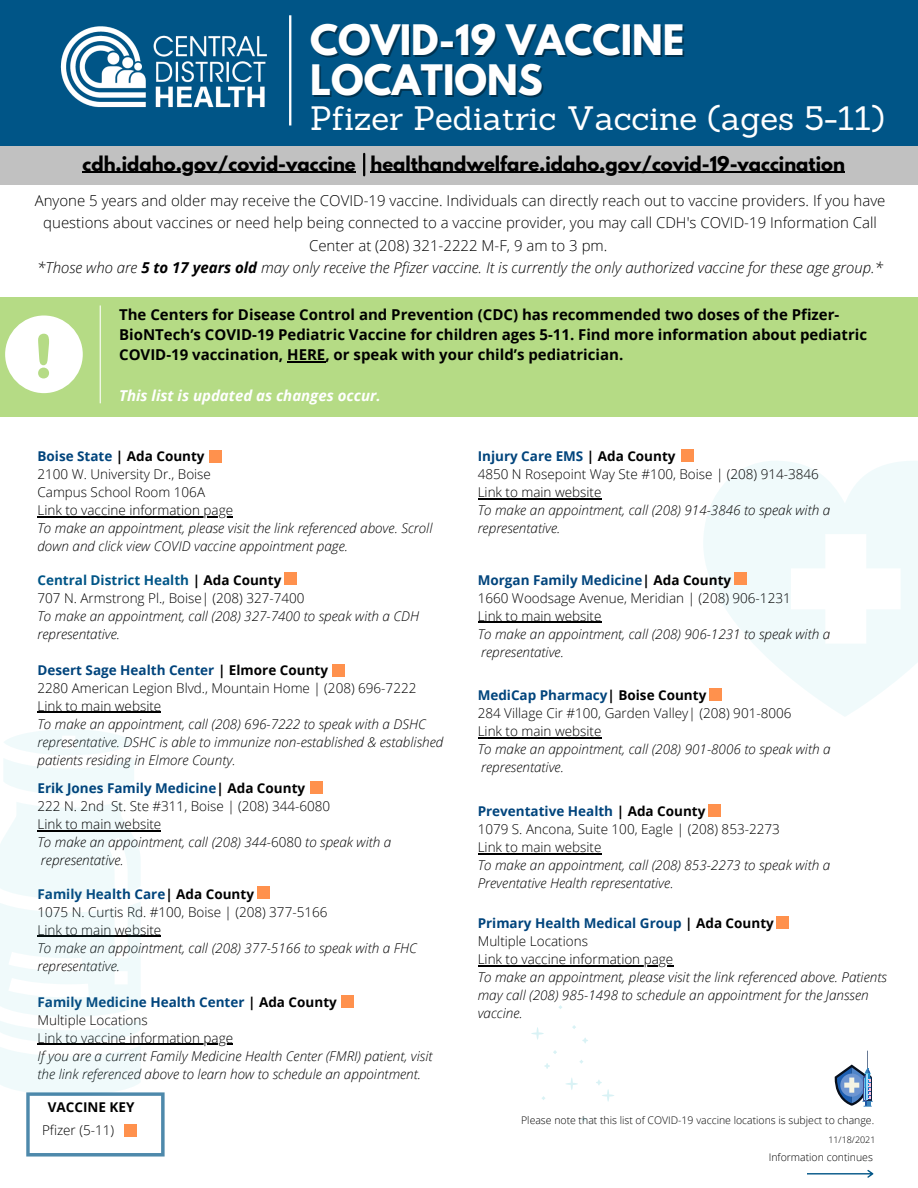
<style>
.page{position:relative;width:918px;height:1188px;background:#fff}
.page>*{position:absolute;margin:0;border:0;box-sizing:border-box;transform-origin:0 0}
.t1{font:700 37.2px "League Spartan";color:#fff}
.t2{font:33px "Sanchez";color:#fff}
.t3{font:700 18px "League Spartan";color:#000}
.t4{font:300 15px/22.5px "Open Sans";color:#000;text-align:center}
.t5{font:700 15px/20.2px "Open Sans";color:#000}
.t6{font:italic 300 15px "Open Sans";color:#000}
.t7{font:italic 700 15px "Open Sans";color:#fff}
.t8{font:italic 300 13.5px/18px "Open Sans";color:#000}
.t9{font:300 13.5px "Open Sans";color:#000}
.t10{font:700 13.5px "Open Sans";color:#00447c}
.t11{font:700 13.5px "Open Sans";color:#005587}
.t12{font:700 13.5px "Open Sans";color:#000}
.t13{font:300 10.5px "Open Sans";color:#000}
.t14{font:300 9px "Open Sans";color:#000}
.s1{font-weight:700}
.s2{color:#000}
.s3{font-style:normal}
.s4{font-style:italic;color:#000}
</style>
<div class="page">
<div style="left:0;top:109px;width:918px;height:76px;background:#c1c1c1"></div>
<div style="left:0;top:0;width:918px;height:145px;background:#005587"></div>
<img style="left:60px;top:26px;width:207px;height:82px">
<svg style="left:289px;top:15px;width:2px;height:110px"></svg>
<svg style="left:703px;top:461px;width:215px;height:255px;fill:#f0fafb"></svg>
<svg style="left:791px;top:534px;width:110px;height:110px"></svg>
<hr style="left:37px;top:712px;width:124px;height:1px;background:#000">
<hr style="left:37px;top:517px;width:196px;height:1px;background:#000">
<svg style="left:531px;top:1027px;width:13px;height:13px"></svg>
<svg style="left:566px;top:1078px;width:12px;height:12px"></svg>
<svg style="left:596px;top:1080px;width:18px;height:22px"></svg>
<svg style="left:582px;top:1038px;width:6px;height:5px"></svg>
<svg style="left:544px;top:1063px;width:6px;height:6px"></svg>
<svg style="left:581px;top:1116px;width:6px;height:6px"></svg>
<svg style="left:572px;top:1025px;width:4px;height:4px"></svg>
<svg style="left:553px;top:1050px;width:4px;height:4px"></svg>
<hr style="left:83px;top:172px;width:273px;height:1px;background:#000">
<hr style="left:370px;top:172px;width:475px;height:1px;background:#000">
<hr style="left:363px;top:154px;width:2px;height:21px;background:#000">
<svg style="left:835px;top:1050px;width:38px;height:57px"></svg>
<div style="left:0;top:298px;width:918px;height:119px;background:#b5db85"></div>
<svg style="left:100px;top:305px;width:1px;height:98px"></svg>
<svg style="left:5px;top:316px;width:78px;height:77px"></svg>
<hr style="left:287px;top:361px;width:38px;height:1px;background:#000">
<hr style="left:37px;top:1044px;width:196px;height:1px;background:#000">
<div style="left:341px;top:995px;width:12px;height:13px;background:#ff914d"></div>
<div style="left:258px;top:886px;width:12px;height:13px;background:#ff914d"></div>
<svg style="left:4px;top:729px;width:130px;height:65px"></svg>
<svg style="left:0;top:802px;width:165px;height:355px"></svg>
<div style="left:125px;top:1124px;width:12px;height:13px;background:#ff914d"></div>
<div style="left:332px;top:664px;width:12px;height:12px;background:#ff914d"></div>
<div style="left:284px;top:573px;width:13px;height:12px;background:#ff914d"></div>
<div style="left:209px;top:450px;width:13px;height:12px;background:#ff914d"></div>
<hr style="left:478px;top:965px;width:196px;height:1px;background:#000">
<div style="left:777px;top:916px;width:12px;height:12px;background:#ff914d"></div>
<hr style="left:37px;top:830px;width:124px;height:1px;background:#000">
<div style="left:310px;top:781px;width:12px;height:12px;background:#ff914d"></div>
<hr style="left:478px;top:499px;width:124px;height:1px;background:#000">
<div style="left:681px;top:449px;width:12px;height:13px;background:#ff914d"></div>
<svg style="left:807px;top:1170px;width:66px;height:8px"></svg>
<hr style="left:478px;top:853px;width:124px;height:1px;background:#000">
<div style="left:709px;top:804px;width:12px;height:12px;background:#ff914d"></div>
<hr style="left:478px;top:622px;width:124px;height:1px;background:#000">
<div style="left:734px;top:573px;width:12px;height:12px;background:#ff914d"></div>
<hr style="left:478px;top:737px;width:124px;height:1px;background:#000">
<div style="left:709px;top:688px;width:13px;height:12px;background:#ff914d"></div>
<p class="t1" style="left:310px;top:22px;width:376px">COVID-19 VACCINE</p>
<p class="t1" style="left:310px;top:61px;width:234px">LOCATIONS</p>
<p class="t2" style="left:310px;top:97px;width:576px">Pfizer Pediatric Vaccine (ages 5-11)</p>
<p class="t3" style="left:83px;top:154px;width:764px">cdh.idaho.gov/covid-vaccine healthandwelfare.idaho.gov/covid-19-vaccination</p>
<p class="t4" style="left:35px;top:189px;width:852px">Anyone 5 years and older may receive the COVID-19 vaccine. Individuals can directly reach out to vaccine providers. If you have questions about vaccines or need help being connected to a vaccine provider, you may call CDH's COVID-19 Information Call<br>Center at (208) 321-2222 M-F, 9 am to 3 pm.</p>
<p class="t6" style="left:37px;top:257px;width:847px">*Those who are <span class="s1">5 to 17 years old</span> may only receive the Pfizer vaccine. It is currently the only authorized vaccine for these age group.*</p>
<p class="t5" style="left:119px;top:304px;width:750px">The Centers for Disease Control and Prevention (CDC) has recommended two doses of the Pfizer-<br>BioNTech’s COVID-19 Pediatric Vaccine for children ages 5-11. Find more information about pediatric<br>COVID-19 vaccination, HERE, or speak with your child’s pediatrician.</p>
<p class="t7" style="left:119px;top:385px;width:263px">This list is updated as changes occur.</p>
<p class="t10" style="left:37px;top:447px;width:169px">Boise State <span class="s2">| Ada County</span></p>
<p class="t9" style="left:37px;top:465px;width:175px">2100 W. University Dr., Boise</p>
<p class="t9" style="left:37px;top:483px;width:169px">Campus School Room 106A</p>
<p class="t9" style="left:37px;top:501px;width:197px">Link to vaccine information page</p>
<p class="t8" style="left:37px;top:519px;width:397px">To make an appointment, please visit the link referenced above. Scroll down and click view COVID vaccine appointment page.</p>
<p class="t11" style="left:37px;top:570px;width:245px">Central District Health <span class="s2">| Ada County</span></p>
<p class="t9" style="left:37px;top:588px;width:269px">707 N. Armstrong Pl., Boise| (208) 327-7400</p>
<p class="t8" style="left:37px;top:606px;width:383px">To make an appointment, call (208) 327-7400 to speak with a CDH representative.</p>
<p class="t10" style="left:37px;top:660px;width:292px">Desert Sage Health Center <span class="s2">| Elmore County</span></p>
<p class="t9" style="left:37px;top:678px;width:380px">2280 American Legion Blvd., Mountain Home | (208) 696-7222</p>
<p class="t9" style="left:37px;top:696px;width:125px">Link to main website</p>
<p class="t8" style="left:37px;top:714px;width:407px">To make an appointment, call (208) 696-7222 to speak with a DSHC representative. DSHC is able to immunize non-established &amp; established patients residing in Elmore County.</p>
<p class="t10" style="left:37px;top:779px;width:269px">Erik Jones Family Medicine<span class="s2">| Ada County</span></p>
<p class="t9" style="left:37px;top:797px;width:294px">222 N. 2nd St. Ste #311, Boise | (208) 344-6080</p>
<p class="t9" style="left:37px;top:815px;width:125px">Link to main website</p>
<p class="t8" style="left:37px;top:833px;width:355px">To make an appointment, call (208) 344-<span class="s3">6080</span> to speak with a representative.</p>
<p class="t10" style="left:37px;top:884px;width:218px">Family Health Care<span class="s2">| Ada County</span></p>
<p class="t9" style="left:37px;top:902px;width:292px">1075 N. Curtis Rd. #100, Boise | (208) 377-5166</p>
<p class="t9" style="left:37px;top:920px;width:125px">Link to main website</p>
<p class="t8" style="left:37px;top:938px;width:381px">To make an appointment, call (208) 377-5166 to speak with a FHC representative.</p>
<p class="t10" style="left:37px;top:992px;width:301px">Family Medicine Health Center <span class="s2">| Ada County</span></p>
<p class="t9" style="left:37px;top:1010px;width:112px">Multiple Locations</p>
<p class="t9" style="left:37px;top:1028px;width:197px">Link to vaccine information page</p>
<p class="t8" style="left:37px;top:1046px;width:397px">If you are a current Family Medicine Health Center (FMRI) patient, visit the link referenced above to learn how to schedule an appointment.</p>
<p class="t12" style="left:48px;top:1097px;width:88px">VACCINE KEY</p>
<p class="t9" style="left:42px;top:1121px;width:74px">Pfizer (5-11)</p>
<p class="t10" style="left:478px;top:447px;width:199px">Injury Care EMS <span class="s4">|</span> <span class="s2">Ada County</span></p>
<p class="t9" style="left:478px;top:465px;width:343px">4850 N Rosepoint Way Ste #100, Boise | (208) 914-3846</p>
<p class="t9" style="left:478px;top:483px;width:125px">Link to main website</p>
<p class="t8" style="left:478px;top:501px;width:354px">To make an appointment, call (208) 914-3846 to speak with a representative.</p>
<p class="t10" style="left:478px;top:570px;width:255px">Morgan Family Medicine<span class="s2">| Ada County</span></p>
<p class="t9" style="left:478px;top:588px;width:315px">1660 Woodsage Avenue, Meridian | (208) 906-1231</p>
<p class="t9" style="left:478px;top:606px;width:125px">Link to main website</p>
<p class="t8" style="left:478px;top:624px;width:354px">To make an appointment, call (208) 906-1231 to speak with a representative.</p>
<p class="t10" style="left:478px;top:686px;width:230px">MediCap Pharmacy<span class="s2">| Boise County</span></p>
<p class="t9" style="left:478px;top:704px;width:315px">284 Village Cir #100, Garden Valley| (208) 901-8006</p>
<p class="t9" style="left:478px;top:722px;width:125px">Link to main website</p>
<p class="t8" style="left:478px;top:740px;width:354px">To make an appointment, call (208) 901-8006 to speak with a representative.</p>
<p class="t10" style="left:478px;top:802px;width:229px">Preventative Health <span class="s2">| Ada County</span></p>
<p class="t9" style="left:478px;top:820px;width:304px">1079 S. Ancona, Suite 100, Eagle | (208) 853-2273</p>
<p class="t9" style="left:478px;top:838px;width:125px">Link to main website</p>
<p class="t8" style="left:478px;top:856px;width:354px">To make an appointment, call (208) 853-2273 to speak with a<br>Preventative Health representative.</p>
<p class="t10" style="left:478px;top:914px;width:298px">Primary Health Medical Group <span class="s4">|</span> <span class="s2">Ada County</span></p>
<p class="t9" style="left:478px;top:932px;width:112px">Multiple Locations</p>
<p class="t9" style="left:478px;top:950px;width:197px">Link to vaccine information page</p>
<p class="t8" style="left:478px;top:968px;width:411px">To make an appointment, please visit the link referenced above. Patients may call (208) 985-1498 to schedule an appointment for the Janssen vaccine.</p>
<p class="t13" style="left:521px;top:1113px;width:355px">Please note that this list of COVID-19 vaccine locations is subject to change.</p>
<p class="t14" style="left:828px;top:1133px;width:49px">11/18/2021</p>
<p class="t13" style="left:769px;top:1150px;width:106px">Information continues</p>
</div>
